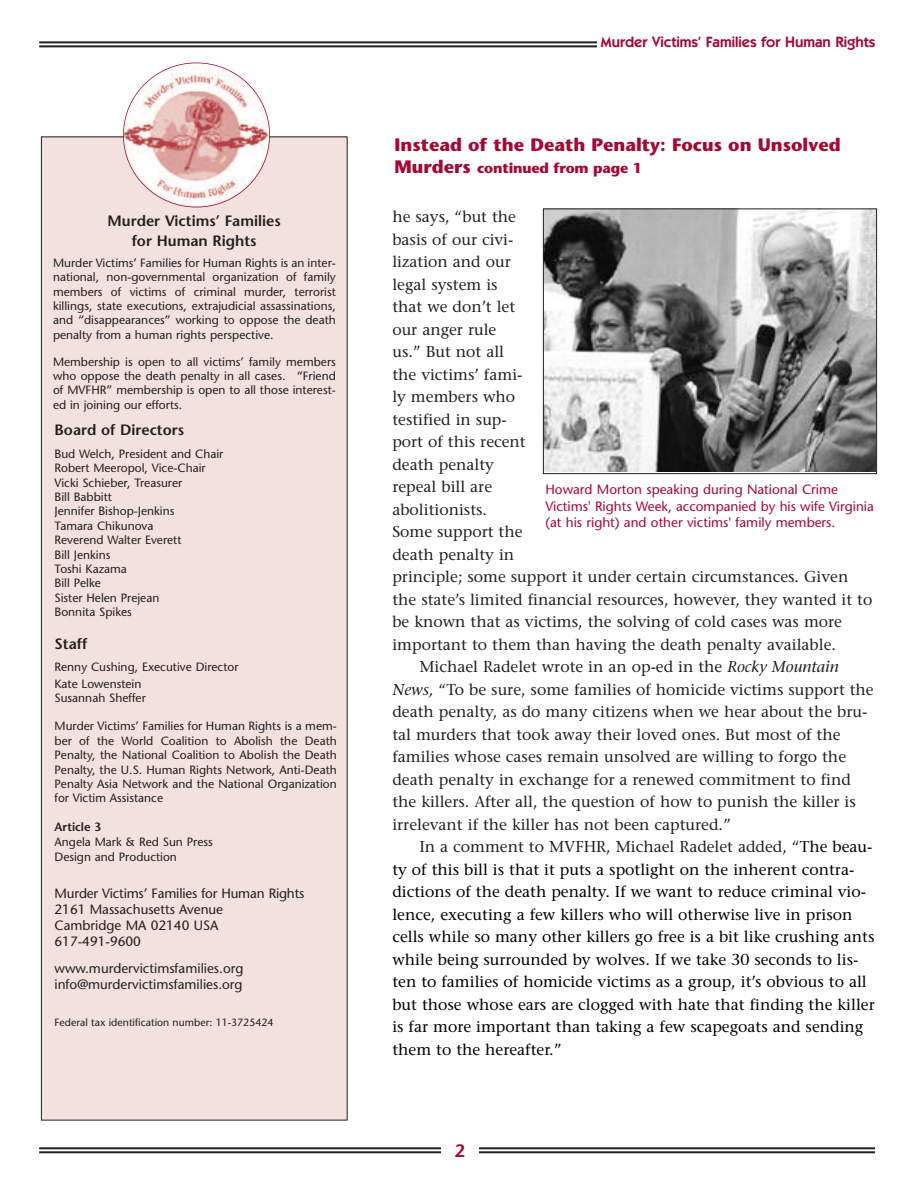
<style>
.page{position:relative;width:918px;height:1188px;background:#fff}
.page>*{position:absolute;margin:0;border:0;box-sizing:border-box;transform-origin:0 0}
.t1{font:700 18px "Stone Sans";color:#a60733}
.t2{font:600 18px "Stone Sans";color:#a60733}
.t3{font:15.75px "Stone Serif";color:#231f20}
.t4{font:15.75px "Stone Serif";color:#000}
.t5{font:600 15px/20px "Stone Sans";color:#231f20;text-align:center}
.t6{font:600 15px "Itc Kabel";color:#a60733}
.t7{font:700 14.25px "Stone Sans";letter-spacing:-.015em;color:#a60733}
.t8{font:13.5px/16.2px "Stone Sans";color:#231f20}
.t9{font:13.5px/16.2px "Stone Sans";color:#a60733}
.t10{font:12px/14.4px "Stone Sans";color:#231f20}
.t11{font:600 12px "Stone Sans";color:#231f20}
.t12{font:10.5px "Stone Sans";color:#231f20}
.s1{font-size:18px}
.s2{font-style:italic}
.s3{color:#000}
</style>
<div class="page">
<hr style="left:39px;top:1147px;width:836px;height:2px;background:#231f20">
<hr style="left:39px;top:1151px;width:836px;height:2px;background:#231f20">
<div style="left:441px;top:1142px;width:37px;height:27px;background:#fff"></div>
<hr style="left:39px;top:41px;width:836px;height:2px;background:#231f20">
<hr style="left:39px;top:45px;width:836px;height:2px;background:#231f20">
<div style="left:598px;top:35px;width:279px;height:24px;background:#fff"></div>
<div style="left:41px;top:137px;width:306px;height:983px;background:#f3e1de"></div>
<img style="left:124px;top:63px;width:145px;height:143px;border-radius:50%">
<img style="left:545px;top:210px;width:330px;height:262px">
<div style="left:543px;top:208px;width:334px;height:266px;border:1px solid #231f20"></div>
<p class="t5" style="left:107px;top:213px;width:175px">Murder Victims’ Families for Human Rights</p>
<p class="t10" style="left:53px;top:257px;width:284px;text-align:justify">Murder Victims’ Families for Human Rights is an inter&shy;national, non-governmental organization of family members of victims of criminal murder, terrorist killings, state executions, extrajudicial assassinations, and “disappearances” working to oppose the death penalty from a human rights perspective.</p>
<p class="t10" style="left:53px;top:356px;width:284px;text-align:justify">Membership is open to all victims’ family members who oppose the death penalty in all cases. “Friend of MVFHR” membership is open to all those interest&shy;ed in joining our efforts.</p>
<p class="t5" style="left:55px;top:421px;width:131px">Board of Directors</p>
<p class="t10" style="left:55px;top:448px;width:170px">Bud Welch, President and Chair<br>Robert Meeropol, Vice-Chair<br>Vicki Schieber, Treasurer<br>Bill Babbitt<br>Jennifer Bishop-Jenkins<br>Tamara Chikunova<br>Reverend Walter Everett<br>Bill Jenkins<br>Toshi Kazama<br>Bill Pelke<br>Sister Helen Prejean<br>Bonnita Spikes</p>
<p class="t5" style="left:55px;top:635px;width:34px">Staff</p>
<p class="t10" style="left:55px;top:659px;width:186px;line-height:17.2px">Renny Cushing, Executive Director<br>Kate Lowenstein</p>
<p class="t10" style="left:55px;top:692px;width:93px">Susannah Sheffer</p>
<p class="t10" style="left:55px;top:720px;width:284px;text-align:justify">Murder Victims’ Families for Human Rights is a mem&shy;ber of the World Coalition to Abolish the Death Penalty, the National Coalition to Abolish the Death Penalty, the U.S. Human Rights Network, Anti-Death Penalty Asia Network and the National Organization for Victim Assistance</p>
<p class="t11" style="left:55px;top:822px;width:48px">Article 3</p>
<p class="t10" style="left:55px;top:836px;width:160px;line-height:15px">Angela Mark &amp; Red Sun Press<br>Design and Production</p>
<p class="t8" style="left:55px;top:887px;width:251px">Murder Victims’ Families for Human Rights<br>2161 Massachusetts Avenue<br>Cambridge MA 02140 USA<br>617-491-9600</p>
<p class="t8" style="left:55px;top:962px;width:190px">www.murdervictimsfamilies.org info@murdervictimsfamilies.org</p>
<p class="t12" style="left:55px;top:1018px;width:220px">Federal tax identification number: 11-3725424</p>
<p class="t6" style="left:601px;top:37px;width:276px">Murder Victims’ Families for Human Rights</p>
<h1 class="t1" style="left:394px;top:138px;width:448px">Instead of the Death Penalty: Focus on Unsolved</h1>
<p class="t7" style="left:394px;top:162px;width:249px"><span class="s1">Murders</span> continued from page 1</p>
<h2 class="t3" style="left:392px;top:211px;width:125px">he says, “but the</h2>
<h2 class="t3" style="left:392px;top:233px;width:123px">basis of our civi-</h2>
<h2 class="t3" style="left:392px;top:256px;width:120px">lization and our</h2>
<h2 class="t3" style="left:392px;top:278px;width:107px">legal system is</h2>
<h2 class="t3" style="left:392px;top:301px;width:124px">that we don’t let</h2>
<h2 class="t3" style="left:392px;top:323px;width:105px">our anger rule</h2>
<h2 class="t3" style="left:392px;top:346px;width:113px">us.” But not all</h2>
<h2 class="t3" style="left:392px;top:368px;width:132px">the victims’ fami-</h2>
<h2 class="t3" style="left:392px;top:391px;width:124px">ly members who</h2>
<h2 class="t3" style="left:392px;top:413px;width:116px">testified in sup-</h2>
<h2 class="t3" style="left:392px;top:436px;width:135px">port of this recent</h2>
<h2 class="t3" style="left:392px;top:458px;width:103px">death penalty</h2>
<h2 class="t3" style="left:392px;top:481px;width:101px">repeal bill are</h2>
<h2 class="t3" style="left:392px;top:503px;width:96px">abolitionists.</h2>
<h2 class="t3" style="left:392px;top:526px;width:132px">Some support the</h2>
<h2 class="t3" style="left:392px;top:548px;width:123px">death penalty in</h2>
<h2 class="t3" style="left:392px;top:571px;width:458px">principle; some support it under certain circumstances. Given</h2>
<h2 class="t3" style="left:392px;top:593px;width:481px">the state’s limited financial resources, however, they wanted it to</h2>
<h2 class="t3" style="left:392px;top:616px;width:451px">be known that as victims, the solving of cold cases was more</h2>
<h2 class="t3" style="left:392px;top:638px;width:445px">important to them than having the death penalty available.</h2>
<h2 class="t3" style="left:419px;top:661px;width:421px">Michael Radelet wrote in an op-ed in the <span class="s2">Rocky Mountain</span></h2>
<h2 class="t3" style="left:392px;top:683px;width:483px"><span class="s2">News,</span> “To be sure, some families of homicide victims support the</h2>
<h2 class="t3" style="left:392px;top:706px;width:476px">death penalty, as do many citizens when we hear about the bru-</h2>
<h2 class="t3" style="left:392px;top:728px;width:450px">tal murders that took away their loved ones. But most of the</h2>
<h2 class="t3" style="left:392px;top:751px;width:455px">families whose cases remain unsolved are willing to forgo the</h2>
<h2 class="t3" style="left:392px;top:773px;width:460px">death penalty in exchange for a renewed commitment to find</h2>
<h2 class="t3" style="left:392px;top:796px;width:465px">the killers. After all, the question of how to punish the killer is</h2>
<h2 class="t3" style="left:392px;top:818px;width:340px">irrelevant if the killer has not been captured.”</h2>
<h2 class="t3" style="left:419px;top:841px;width:455px">In a comment to MVFHR, Michael Radelet added, “<span class="s3">The beau-</span></h2>
<h2 class="t4" style="left:392px;top:863px;width:463px">ty of this bill is that it puts a spotlight on the inherent contra-</h2>
<h2 class="t4" style="left:392px;top:886px;width:475px">dictions of the death penalty. If we want to reduce criminal vio-</h2>
<h2 class="t4" style="left:392px;top:908px;width:462px">lence, executing a few killers who will otherwise live in prison</h2>
<h2 class="t4" style="left:392px;top:931px;width:484px">cells while so many other killers go free is a bit like crushing ants</h2>
<h2 class="t4" style="left:392px;top:953px;width:467px">while being surrounded by wolves. If we take 30 seconds to lis-</h2>
<h2 class="t4" style="left:392px;top:976px;width:476px">ten to families of homicide victims as a group, it’s obvious to all</h2>
<h2 class="t4" style="left:392px;top:998px;width:484px">but those whose ears are clogged with hate that finding the killer</h2>
<h2 class="t4" style="left:392px;top:1021px;width:473px">is far more important than taking a few scapegoats and sending</h2>
<h2 class="t4" style="left:392px;top:1043px;width:171px">them to the hereafter.”</h2>
<p class="t9" style="left:545px;top:483px;width:330px">Howard Morton speaking during National Crime<br>Victims' Rights Week, accompanied by his wife Virginia (at his right) and other victims' family members.</p>
<h1 class="t2" style="left:454px;top:1143px;width:12px">2</h1>
</div>
